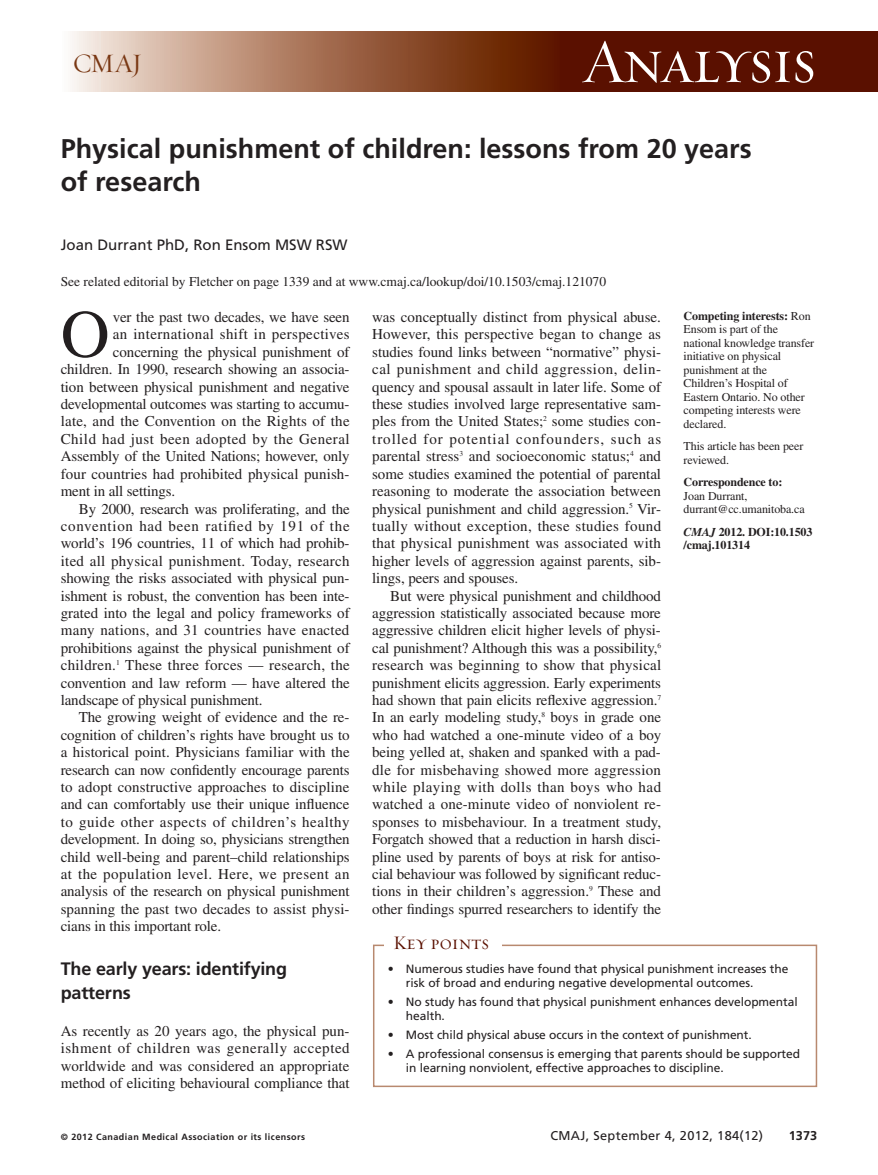
<style>
.page{position:relative;width:878px;height:1175px;background:#fff}
.page>*{position:absolute;margin:0;border:0;box-sizing:border-box;transform-origin:0 0}
.t1{font:67.5px "Times LT Std";color:#231f20}
.t2{font:63px "Requiem Display HTF Small Caps";letter-spacing:-.03em;color:#fff}
.t3{font:700 27px/33px "Frutiger LT Std";color:#231f20}
.t4{font:27px "Requiem Display HTF Roman";color:#793713}
.t5{font:19.5px "Requiem Display HTF Small Caps";color:#5a1000}
.t6{font:700 18px/24px "Frutiger LT Std";letter-spacing:-.01em;color:#231f20}
.t7{font:15px/17.4px "Times LT Std";letter-spacing:-.005em;color:#231f20;text-align:justify}
.t8{font:15px "Times LT Std";letter-spacing:.02em;color:#231f20}
.t9{font:15px "Times LT Std";letter-spacing:.04em;color:#231f20}
.t10{font:15px "Times LT Std";letter-spacing:.015em;color:#231f20}
.t11{font:15px "Times LT Std";letter-spacing:.03em;color:#231f20}
.t12{font:15px "Times LT Std";letter-spacing:.035em;color:#231f20}
.t13{font:15px "Times LT Std";letter-spacing:.05em;color:#231f20}
.t14{font:15px "Times LT Std";letter-spacing:.025em;color:#231f20}
.t15{font:15px "Frutiger LT Std";color:#231f20}
.t16{font:13.5px "Times LT Std";color:#231f20}
.t17{font:12.75px "Frutiger LT Std";letter-spacing:.025em;color:#231f20}
.t18{font:700 12.75px "Frutiger LT Std";color:#231f20}
.t19{font:12px/14.2px "Frutiger LT Std";letter-spacing:-.005em;color:#231f20}
.t20{font:12px/13.5px "Times LT Std";letter-spacing:-.01em;color:#231f20}
.t21{font:700 12px/13.5px "Times LT Std";letter-spacing:-.01em;color:#231f20}
.t22{font:700 9px "Frutiger LT Std";letter-spacing:.05em;color:#231f20}
.s1{font-weight:700}
.s2{font-style:italic}
</style>
<div class="page">
<div style="left:528px;top:32px;width:350px;height:60px;background:#5a1000"></div>
<svg style="left:72px;top:32px;width:470px;height:60px;background:#aa7a61"></svg>
<div style="left:373px;top:944px;width:444px;height:143px;border:2px solid #b8896f"></div>
<div style="left:384px;top:933px;width:117px;height:27px;background:#fff"></div>
<h3 class="t4" style="left:73px;top:47px;width:71px">CMAJ</h3>
<h2 class="t2" style="left:582px;top:23px;width:235px">Analysis</h2>
<h3 class="t3" style="left:61px;top:134px;width:692px">Physical punishment of children: lessons from 20 years of research</h3>
<p class="t15" style="left:61px;top:238px;width:288px">Joan Durrant PhD, Ron Ensom MSW RSW</p>
<p class="t16" style="left:61px;top:276px;width:547px">See related editorial by Fletcher on page 1339 and at www.cmaj.ca/lookup/doi/10.1503/cmaj.121070</p>
<h1 class="t1" style="left:61px;top:311px;width:50px">O</h1>
<p class="t7" style="left:113px;top:310px;width:238px">ver the past two decades, we have seen</p>
<p class="t14" style="left:113px;top:329px;width:238px">an international shift in perspectives</p>
<p class="t7" style="left:113px;top:345px;width:238px">concerning the physical punishment of</p>
<p class="t7" style="left:61px;top:362px;width:290px">children. In 1990, research showing an associa-</p>
<p class="t7" style="left:61px;top:379px;width:290px">tion between physical punishment and negative</p>
<p class="t7" style="left:61px;top:397px;width:290px">developmental outcomes was starting to accumu-</p>
<p class="t10" style="left:61px;top:416px;width:290px">late, and the Convention on the Rights of the</p>
<p class="t12" style="left:61px;top:433px;width:290px">Child had just been adopted by the General</p>
<p class="t7" style="left:61px;top:449px;width:290px">Assembly of the United Nations; however, only</p>
<p class="t7" style="left:61px;top:466px;width:290px">four countries had prohibited physical punish-</p>
<p class="t7" style="left:61px;top:484px;width:116px">ment in all settings.</p>
<p class="t7" style="left:79px;top:501px;width:272px">By 2000, research was proliferating, and the</p>
<p class="t13" style="left:61px;top:520px;width:290px">convention had been ratified by 191 of the</p>
<p class="t7" style="left:61px;top:536px;width:290px">world’s 196 countries, 11 of which had prohib-</p>
<p class="t8" style="left:61px;top:555px;width:290px">ited all physical punishment. Today, research</p>
<p class="t7" style="left:61px;top:571px;width:290px">showing the risks associated with physical pun-</p>
<p class="t7" style="left:61px;top:588px;width:290px">ishment is robust, the convention has been inte-</p>
<p class="t7" style="left:61px;top:606px;width:290px">grated into the legal and policy frameworks of</p>
<p class="t8" style="left:61px;top:625px;width:290px">many nations, and 31 countries have enacted</p>
<p class="t7" style="left:61px;top:640px;width:290px">prohibitions against the physical punishment of</p>
<p class="t8" style="left:61px;top:660px;width:290px">children.<sup>1</sup> These three forces — research, the</p>
<p class="t7" style="left:61px;top:675px;width:290px">convention and law reform — have altered the</p>
<p class="t7" style="left:61px;top:693px;width:203px">landscape of physical punishment.</p>
<p class="t7" style="left:79px;top:710px;width:272px">The growing weight of evidence and the re -</p>
<p class="t7" style="left:61px;top:727px;width:290px">cognition of children’s rights have brought us to</p>
<p class="t7" style="left:61px;top:745px;width:290px">a historical point. Physicians familiar with the</p>
<p class="t7" style="left:61px;top:762px;width:290px">research can now confidently encourage parents</p>
<p class="t7" style="left:61px;top:780px;width:290px">to adopt constructive approaches to discipline</p>
<p class="t7" style="left:61px;top:797px;width:290px">and can comfortably use their unique influence</p>
<p class="t9" style="left:61px;top:816px;width:290px">to guide other aspects of children’s healthy</p>
<p class="t7" style="left:61px;top:832px;width:290px">development. In doing so, physicians strengthen</p>
<p class="t7" style="left:61px;top:849px;width:290px">child well-being and parent–child relationships</p>
<p class="t11" style="left:61px;top:868px;width:290px">at the population level. Here, we present an</p>
<p class="t7" style="left:61px;top:884px;width:290px">analysis of the research on physical punishment</p>
<p class="t7" style="left:61px;top:901px;width:290px">spanning the past two decades to assist physi-</p>
<p class="t7" style="left:61px;top:919px;width:162px">cians in this im portant role.</p>
<p class="t6" style="left:61px;top:958px;width:228px">The early years: identifying patterns</p>
<p class="t7" style="left:61px;top:1023px;width:290px">As recently as 20 years ago, the physical pun&shy;ishment of children was generally accepted worldwide and was considered an appropriate method of eliciting behavioural compliance that</p>
<p class="t7" style="left:372px;top:310px;width:290px">was conceptually distinct from physical abuse.<br>However, this perspective began to change as studies found links between “normative” physi&shy;cal punishment and child aggression, delin&shy;quency and spousal assault in later life. Some of these studies involved large representative sam&shy;ples from the United States;<sup>2</sup> some studies con&shy;trolled for potential confounders, such as parental stress<sup>3</sup> and socioeconomic status;<sup>4</sup> and some studies examined the potential of parental reasoning to moderate the association between physical punishment and child aggression.<sup>5</sup> Vir&shy;tually without exception, these studies found that physical punishment was associated with higher levels of aggression against parents, sib&shy;lings, peers and spouses.</p>
<p class="t7" style="left:372px;top:588px;width:290px;text-indent:18px">But were physical punishment and childhood aggression statistically associated because more aggressive children elicit higher levels of physi&shy;cal punishment? Although this was a possibility,<sup>6 </sup>research was beginning to show that physical punishment elicits aggression. Early experiments had shown that pain elicits re flexive aggression.<sup>7<br></sup>In an early modeling study,<sup>8</sup> boys in grade one who had watched a one-minute video of a boy being yelled at, shaken and spanked with a pad&shy;dle for misbehaving showed more aggression while playing with dolls than boys who had watched a one-minute video of nonviolent re - sponses to misbehaviour. In a treatment study, Forgatch showed that a reduction in harsh disci&shy;pline used by parents of boys at risk for antiso&shy;cial behaviour was followed by significant reduc&shy;tions in their children’s aggression.<sup>9</sup> These and other findings spurred researchers to identify the</p>
<h3 class="t5" style="left:393px;top:931px;width:97px">Key points</h3>
<p class="t20" style="left:683px;top:310px;width:132px"><span class="s1">Competing interests:</span> Ron<br>Ensom is part of the national knowledge transfer initiative on physical punishment at the<br>Children’s Hospital of<br>Eastern Ontario. No other competing interests were declared.</p>
<p class="t20" style="left:683px;top:440px;width:121px">This article has been peer reviewed.</p>
<p class="t21" style="left:683px;top:476px;width:100px">Correspondence to:</p>
<p class="t20" style="left:683px;top:490px;width:123px">Joan Durrant, durrant@cc.umanitoba.ca</p>
<p class="t21" style="left:683px;top:526px;width:130px"><span class="s2">CMAJ</span> 2012. DOI:10.1503 /cmaj.101314</p>
<p class="t19" style="left:406px;top:962px;width:384px;text-indent:-18px">• Numerous studies have found that physical punishment increases the risk of broad and enduring negative developmental outcomes.</p>
<p class="t19" style="left:406px;top:995px;width:393px;text-indent:-18px">• No study has found that physical punishment enhances developmental health.</p>
<p class="t19" style="left:388px;top:1028px;width:365px">• Most child physical abuse occurs in the context of punishment.</p>
<p class="t19" style="left:406px;top:1047px;width:395px;text-indent:-18px">• A professional consensus is emerging that parents should be supported in learning nonviolent, effective approaches to discipline.</p>
<p class="t22" style="left:61px;top:1132px;width:246px">© 2012 Canadian Medical Association or its licensors</p>
<p class="t17" style="left:550px;top:1130px;width:214px">CMAJ, September 4, 2012, 184(12)</p>
<p class="t18" style="left:788px;top:1130px;width:30px">1373</p>
</div>
